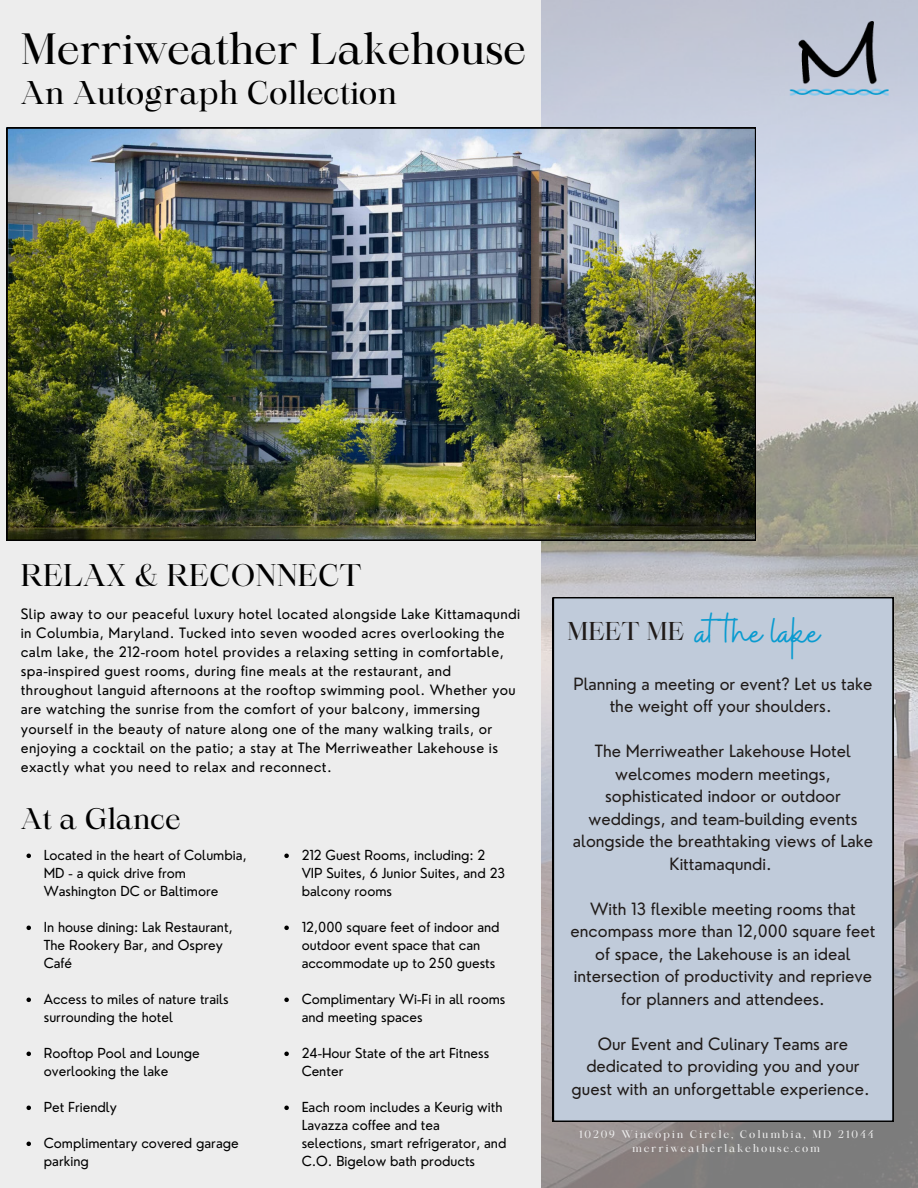
<style>
.page{position:relative;width:918px;height:1188px;background:#ededed}
.page>*{position:absolute;margin:0;border:0;box-sizing:border-box;transform-origin:0 0}
.t1{font:42px "Maharlika";color:#000}
.t2{font:42px "Buffalo";color:#099bd0}
.t3{font:31.5px "Maharlika";color:#000}
.t4{font:30px "Maharlika";color:#000}
.t5{font:28.5px "Maharlika";color:#000}
.t6{font:24.75px "Maharlika";color:#201b19}
.t7{font:16.5px/22.5px "Nourd";color:#201b19;text-align:center}
.t8{font:13.95px/19.2px "Nourd";letter-spacing:.025em;color:#000}
.t9{font:13.5px/18px "Nourd";color:#000}
.t10{font:10.5px "Maharlika";letter-spacing:.175em;color:#ededed}
</style>
<div class="page">
<img style="left:542px;top:0;width:376px;height:1188px">
<img style="left:695px;top:21px;width:223px;height:77px">
<div style="left:553px;top:597px;width:340px;height:525px;background:#c0cbda"></div>
<img style="left:7px;top:128px;width:749px;height:413px">
<svg style="left:26px;top:854px;width:5px;height:4px"></svg>
<svg style="left:26px;top:926px;width:5px;height:4px"></svg>
<svg style="left:26px;top:998px;width:5px;height:4px"></svg>
<svg style="left:26px;top:1052px;width:5px;height:4px"></svg>
<svg style="left:26px;top:1106px;width:5px;height:4px"></svg>
<svg style="left:26px;top:1142px;width:5px;height:4px"></svg>
<svg style="left:284px;top:854px;width:5px;height:4px"></svg>
<svg style="left:284px;top:926px;width:5px;height:4px"></svg>
<svg style="left:284px;top:998px;width:5px;height:4px"></svg>
<svg style="left:284px;top:1052px;width:5px;height:4px"></svg>
<svg style="left:284px;top:1106px;width:5px;height:4px"></svg>
<p class="t1" style="left:21px;top:32px;width:506px">Merriweather Lakehouse</p>
<p class="t3" style="left:21px;top:80px;width:378px">An Autograph Collection</p>
<p class="t4" style="left:21px;top:563px;width:342px">RELAX &amp; RECONNECT</p>
<p class="t8" style="left:21px;top:604px;width:501px">Slip away to our peaceful luxury hotel located alongside Lake Kittamaqundi in Columbia, Maryland. Tucked into seven wooded acres overlooking the calm lake, the 212-room hotel provides a relaxing setting in comfortable, spa-inspired guest rooms, during fine meals at the restaurant, and throughout languid afternoons at the rooftop swimming pool. Whether you are watching the sunrise from the comfort of your balcony, immersing yourself in the beauty of nature along one of the many walking trails, or enjoying a cocktail on the patio; a stay at The Merriweather Lakehouse is exactly what you need to relax and reconnect.</p>
<p class="t5" style="left:21px;top:808px;width:161px">At a Glance</p>
<p class="t9" style="left:44px;top:846px;width:204px">Located in the heart of Columbia,<br>MD - a quick drive from<br>Washington DC or Baltimore</p>
<p class="t9" style="left:44px;top:918px;width:191px">In house dining: Lak Restaurant,<br>The Rookery Bar, and Osprey<br>Café</p>
<p class="t9" style="left:44px;top:990px;width:186px">Access to miles of nature trails surrounding the hotel</p>
<p class="t9" style="left:44px;top:1044px;width:158px">Rooftop Pool and Lounge overlooking the lake</p>
<p class="t9" style="left:44px;top:1098px;width:75px">Pet Friendly</p>
<p class="t9" style="left:44px;top:1134px;width:197px">Complimentary covered garage parking</p>
<p class="t9" style="left:302px;top:846px;width:205px">212 Guest Rooms, including: 2<br>VIP Suites, 6 Junior Suites, and 23 balcony rooms</p>
<p class="t9" style="left:302px;top:918px;width:200px">12,000 square feet of indoor and outdoor event space that can accommodate up to 250 guests</p>
<p class="t9" style="left:302px;top:990px;width:205px">Complimentary Wi-Fi in all rooms and meeting spaces</p>
<p class="t9" style="left:302px;top:1044px;width:189px">24-Hour State of the art Fitness<br>Center</p>
<p class="t9" style="left:302px;top:1098px;width:206px">Each room includes a Keurig with<br>Lavazza coffee and tea selections, smart refrigerator, and<br>C.O. Bigelow bath products</p>
<p class="t2" style="left:695px;top:606px;width:126px">at the lake</p>
<p class="t6" style="left:567px;top:621px;width:119px">MEET ME</p>
<p class="t7" style="left:573px;top:672px;width:301px">Planning a meeting or event? Let us take the weight off your shoulders.</p>
<p class="t7" style="left:573px;top:740px;width:302px">The Merriweather Lakehouse Hotel welcomes modern meetings, sophisticated indoor or outdoor weddings, and team-building events alongside the breathtaking views of Lake<br>Kittamaqundi.</p>
<p class="t7" style="left:571px;top:897px;width:306px">With 13 flexible meeting rooms that encompass more than 12,000 square feet of space, the Lakehouse is an ideal intersection of productivity and reprieve for planners and attendees.</p>
<p class="t7" style="left:572px;top:1032px;width:299px">Our Event and Culinary Teams are dedicated to providing you and your guest with an unforgettable experience.</p>
<p class="t10" style="left:579px;top:1130px;width:296px">10209 Wincopin Circle, Columbia, MD 21044</p>
<p class="t10" style="left:632px;top:1144px;width:190px">merriweatherlakehouse.com</p>
</div>
